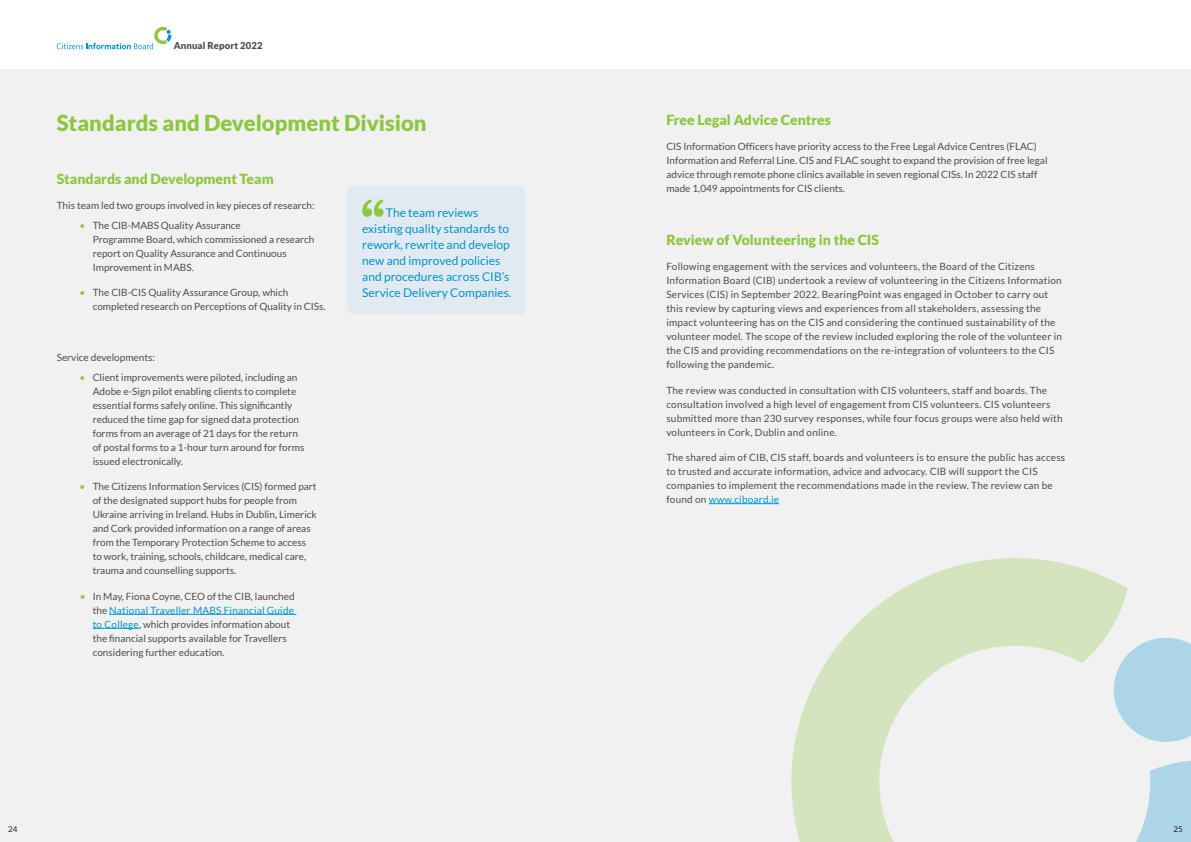
<style>
.page{position:relative;width:1191px;height:842px;background:#fff}
.page>*{position:absolute;margin:0;border:0;box-sizing:border-box;transform-origin:0 0}
.t1{font:900 22px "Lato";color:#8dc63f}
.t2{font:900 14px "Lato";color:#8dc63f}
.t3{font:12px/16px "Lato";color:#0093d0}
.t4{font:10px/14px "Lato";color:#4c4d4f}
.t5{font:10px/14px "Lato";letter-spacing:.02em;color:#4c4d4f}
.t6{font:900 9.5px "Lato";letter-spacing:.01em;color:#4c4d4f}
.t7{font:8px "Lato";color:#231f20}
.s1{color:#8dc63f}
.s2{color:#0093d0}
</style>
<div class="page">
<div style="left:595px;top:69px;width:596px;height:773px;background:#f1f1f2"></div>
<div style="left:0;top:69px;width:595px;height:773px;background:#f1f1f2"></div>
<svg style="left:57px;top:27px;width:114px;height:22px"></svg>
<hr style="left:109px;top:614px;width:187px;height:1px;background:#0093d0">
<hr style="left:93px;top:628px;width:46px;height:1px;background:#0093d0">
<hr style="left:709px;top:503px;width:70px;height:1px;background:#0093d0">
<div style="left:348px;top:185px;width:176px;height:130px;background:#e1eaf0;border-radius:6px"></div>
<svg style="left:362px;top:199px;width:22px;height:18px"></svg>
<svg style="left:1136px;top:760px;width:55px;height:82px"></svg>
<svg style="left:791px;top:558px;width:336px;height:284px"></svg>
<svg style="left:1108px;top:632px;width:83px;height:115px"></svg>
<p class="t6" style="left:174px;top:40px;width:90px">Annual Report 2022</p>
<h1 class="t1" style="left:57px;top:110px;width:371px">Standards and Development Division</h1>
<h2 class="t2" style="left:57px;top:171px;width:219px">Standards and Development Team</h2>
<p class="t4" style="left:57px;top:199px;width:259px">This team led two groups involved in key pieces of research:</p>
<p class="t4" style="left:93px;top:218px;width:223px;text-indent:-13px"><span class="s1">•</span> The CIB-MABS Quality Assurance<br>Programme Board, which commissioned a research report on Quality Assurance and Continuous Improvement in MABS.</p>
<p class="t4" style="left:93px;top:286px;width:234px;text-indent:-13px"><span class="s1">•</span> The CIB-CIS Quality Assurance Group, which completed research on Perceptions of Quality in CISs.</p>
<p class="t3" style="left:362px;top:204px;width:151px;text-indent:24px">The team reviews existing quality standards to rework, rewrite and develop new and improved policies and procedures across CIB’s<br>Service Delivery Companies.</p>
<p class="t4" style="left:57px;top:351px;width:100px">Service developments:</p>
<p class="t4" style="left:93px;top:370px;width:213px;text-indent:-13px"><span class="s1">•</span> Client improvements were piloted, including an Adobe e-Sign pilot enabling clients to complete essential forms safely online. This significantly reduced the time gap for signed data protection forms from an average of 21 days for the return of postal forms to a 1-hour turn around for forms issued electronically.</p>
<p class="t4" style="left:93px;top:480px;width:226px;text-indent:-13px"><span class="s1">•</span> The Citizens Information Services (CIS) formed part of the designated support hubs for people from Ukraine arriving in Ireland. Hubs in Dublin, Limerick and Cork provided information on a range of areas from the Temporary Protection Scheme to access to work, training, schools, childcare, medical care, trauma and counselling supports.</p>
<p class="t4" style="left:93px;top:589px;width:203px;text-indent:-13px"><span class="s1">•</span> In May, Fiona Coyne, CEO of the CIB, launched the <span class="s2">National Traveller MABS Financial Guide to College</span>, which provides information about the financial supports available for Travellers considering further education.</p>
<h2 class="t2" style="left:666px;top:111px;width:166px">Free Legal Advice Centres</h2>
<p class="t4" style="left:666px;top:139px;width:383px">CIS Information Officers have priority access to the Free Legal Advice Centres (FLAC)<br>Information and Referral Line. CIS and FLAC sought to expand the provision of free legal advice through remote phone clinics available in seven regional CISs. In 2022 CIS staff made 1,049 appointments for CIS clients.</p>
<h2 class="t2" style="left:666px;top:232px;width:214px">Review of Volunteering in the CIS</h2>
<p class="t5" style="left:666px;top:260px;width:397px">Following engagement with the services and volunteers, the Board of the Citizens Information Board (CIB) undertook a review of volunteering in the Citizens Information Services (CIS) in September 2022. BearingPoint was engaged in October to carry out this review by capturing views and experiences from all stakeholders, assessing the impact volunteering has on the CIS and considering the continued sustainability of the volunteer model. The scope of the review included exploring the role of the volunteer in the CIS and providing recommendations on the re-integration of volunteers to the CIS following the pandemic.</p>
<p class="t5" style="left:666px;top:383px;width:398px">The review was conducted in consultation with CIS volunteers, staff and boards. The consultation involved a high level of engagement from CIS volunteers. CIS volunteers submitted more than 230 survey responses, while four focus groups were also held with volunteers in Cork, Dublin and online.</p>
<p class="t5" style="left:666px;top:450px;width:400px">The shared aim of CIB, CIS staff, boards and volunteers is to ensure the public has access to trusted and accurate information, advice and advocacy. CIB will support the CIS companies to implement the recommendations made in the review. The review can be found on <span class="s2">www.ciboard.ie</span></p>
<p class="t7" style="left:8px;top:825px;width:11px">24</p>
<p class="t7" style="left:1173px;top:825px;width:11px">25</p>
</div>
